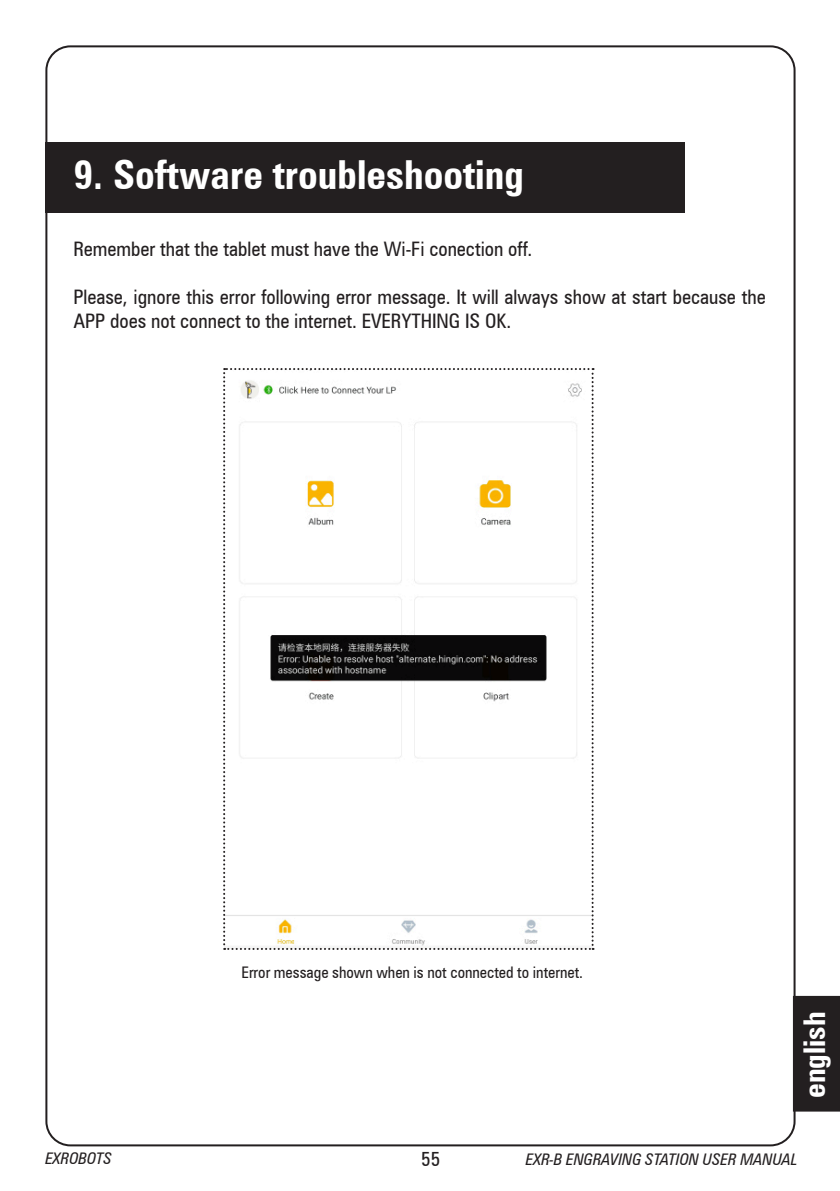
<style>
.page{position:relative;width:840px;height:1191px;background:#fff}
.page>*{position:absolute;margin:0;border:0;box-sizing:border-box;transform-origin:0 0}
.t1{font:700 condensed 40px "Zurich BT";color:#fff}
.t2{font:700 condensed 30px "Zurich BT";color:#fff}
.t3{font:condensed 20px/24px "Zurich BT";color:#231f20}
.t4{font:condensed 16px "Zurich BT";color:#231f20}
.t5{font:italic condensed 16px "Zurich BT";color:#231f20}
</style>
<div class="page">
<div style="left:793px;top:997px;width:45px;height:113px;background:#231f20"></div>
<div style="left:792px;top:996px;width:47px;height:115px;border:2px solid #231f20"></div>
<div style="left:45px;top:142px;width:638px;height:71px;background:#231f20"></div>
<svg style="left:223px;top:368px;width:370px;height:582px"></svg>
<p class="t1" style="left:73px;top:151px;width:452px">9. Software troubleshooting</p>
<p class="t3" style="left:73px;top:237px;width:460px">Remember that the tablet must have the Wi-Fi conection off.</p>
<p class="t3" style="left:73px;top:285px;width:693px">Please, ignore this error following error message. It will always show at start because the<br>APP does not connect to the internet. EVERYTHING IS OK.</p>
<p class="t4" style="left:241px;top:962px;width:343px">Error message shown when is not connected to internet.</p>
<h2 class="t2" style="left:795px;top:1098px;width:88px;rotate:-90deg">english</h2>
<p class="t5" style="left:45px;top:1148px;width:68px">EXROBOTS</p>
<p class="t3" style="left:421px;top:1146px;width:21px">55</p>
<p class="t5" style="left:525px;top:1149px;width:273px">EXR-B ENGRAVING STATION USER MANUAL</p>
</div>
